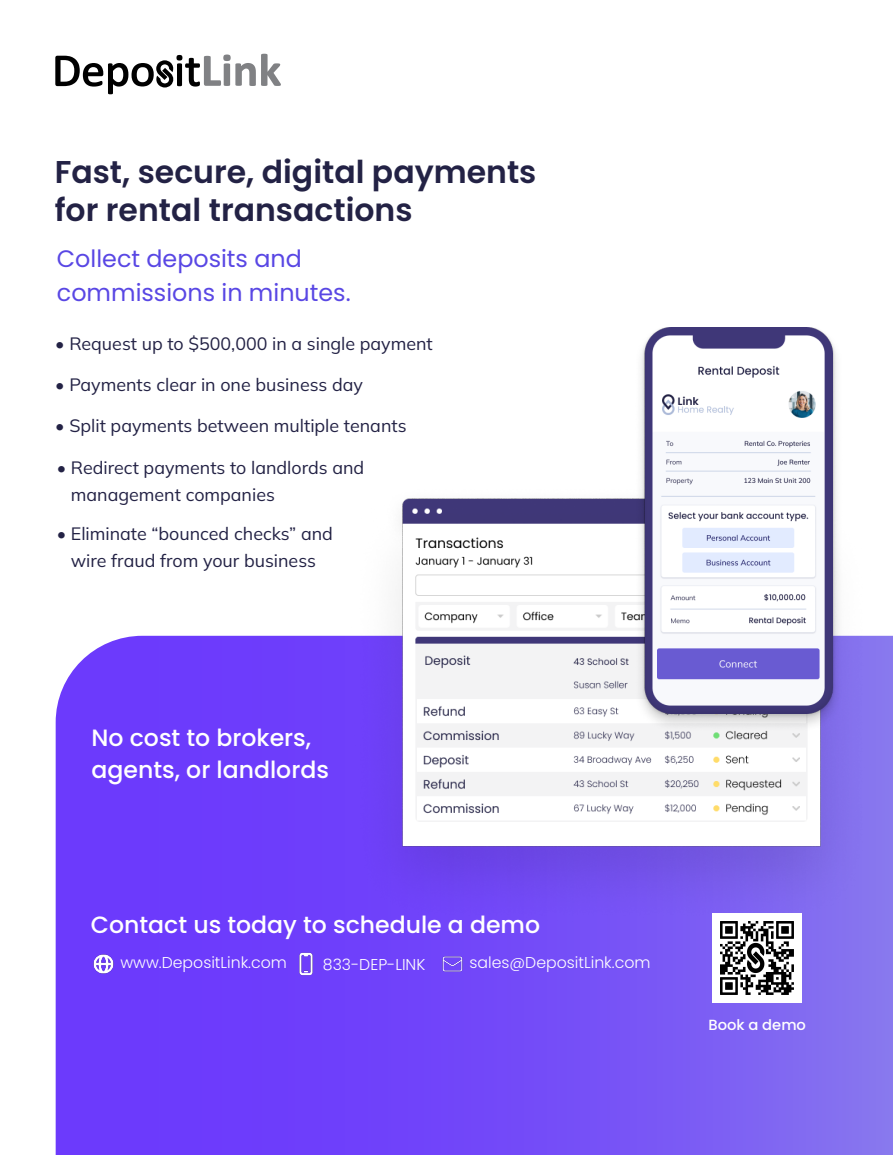
<style>
.page{position:relative;width:893px;height:1155px;background:#fff}
.page>*{position:absolute;margin:0;border:0;box-sizing:border-box;transform-origin:0 0}
.t1{font:600 31.5px/37.8px "Poppins";color:#232245}
.t2{font:23.8px/33.9px "Poppins";color:#5947e4}
.t3{font:500 23.59px/32.5px "Poppins";color:#fff}
.t4{font:200 17.85px/27.3px "Mulish";color:#232245}
.t5{font:300 15.71px "Poppins";color:#fff}
.t6{font:500 14.7px "Poppins";color:#fff}
</style>
<div class="page">
<svg style="left:56px;top:636px;width:836px;height:519px;background:#7349f8"></svg>
<img style="left:347px;top:498px;width:528px;height:431px">
<img style="left:621px;top:328px;width:233px;height:409px">
<img style="left:92px;top:952px;width:23px;height:23px">
<img style="left:294px;top:952px;width:23px;height:23px">
<img style="left:441px;top:952px;width:23px;height:23px">
<img style="left:712px;top:913px;width:89px;height:90px">
<svg style="left:55px;top:54px;width:226px;height:40px"></svg>
<h1 class="t1" style="left:55px;top:153px;width:483px">Fast, secure, digital payments for rental transactions</h1>
<h2 class="t2" style="left:57px;top:242px;width:295px">Collect deposits and commissions in minutes.</h2>
<p class="t4" style="left:55px;top:330px;width:379px">• Request up to $500,000 in a single payment</p>
<p class="t4" style="left:55px;top:370px;width:309px">• Payments clear in one business day</p>
<p class="t4" style="left:55px;top:412px;width:353px">• Split payments between multiple tenants</p>
<p class="t4" style="left:71px;top:454px;width:295px;text-indent:-14px">• Redirect payments to landlords and management companies</p>
<p class="t4" style="left:57px;top:519px;width:277px;text-align:center">• Eliminate “bounced checks” and wire fraud from your business</p>
<h3 class="t3" style="left:92px;top:721px;width:239px">No cost to brokers, agents, or landlords</h3>
<h3 class="t3" style="left:91px;top:909px;width:451px">Contact us today to schedule a demo</h3>
<p class="t5" style="left:120px;top:954px;width:168px">www.DepositLink.com</p>
<p class="t5" style="left:323px;top:955px;width:104px">833-DEP-LINK</p>
<p class="t5" style="left:469px;top:954px;width:182px">sales@DepositLink.com</p>
<p class="t6" style="left:708px;top:1016px;width:99px">Book a demo</p>
</div>
